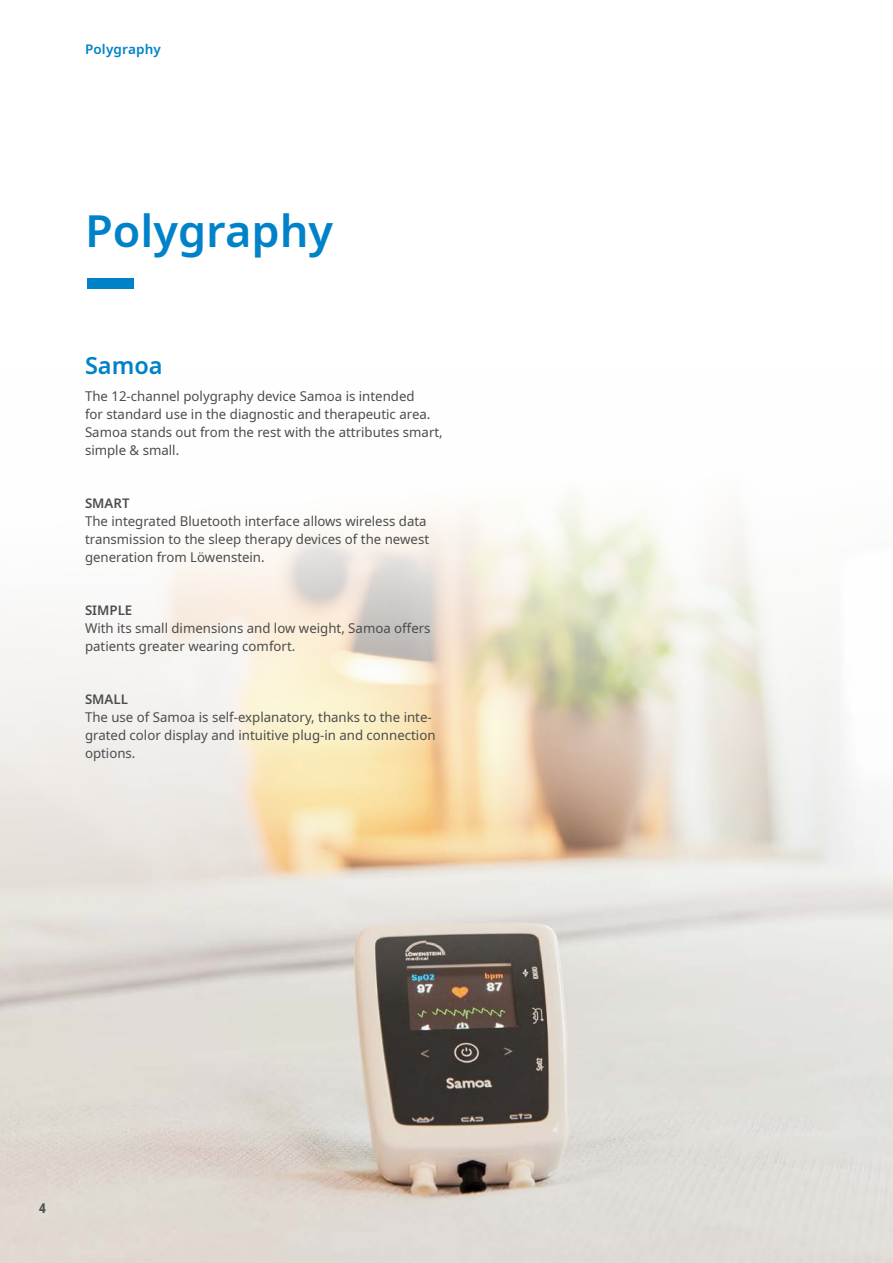
<style>
.page{position:relative;width:893px;height:1263px;background:#fff}
.page>*{position:absolute;margin:0;border:0;box-sizing:border-box;transform-origin:0 0}
.Headline{font:600 45px "Noto Sans";color:#0082c8}
.Absatzformat_1{font:600 24px "Noto Sans";color:#0082c8}
.t1{font:13.5px/18px "Noto Sans";color:#4b4c4d}
.Subline{font:600 13.5px "Noto Sans";letter-spacing:.005em;color:#0082c8}
.t2{font:700 condensed 13.5px "Noto Sans";color:#4b4c4d}
.s1{font-weight:600}
</style>
<div class="page">
<img style="left:0;top:496px;width:893px;height:767px">
<div style="left:87px;top:279px;width:47px;height:10px;background:#0082c8"></div>
<p class="Subline" style="left:85px;top:40px;width:77px">Polygraphy</p>
<p class="Headline" style="left:85px;top:199px;width:250px">Polygraphy</p>
<p class="Absatzformat_1" style="left:85px;top:349px;width:79px">Samoa</p>
<p class="t1" style="left:85px;top:387px;width:359px">The 12-channel polygraphy device Samoa is intended<br>for standard use in the diagnostic and therapeutic area.<br>Samoa stands out from the rest with the attributes smart, simple &amp; small.</p>
<p class="t1" style="left:85px;top:494px;width:346px"><span class="s1">SMART<br></span>The integrated Bluetooth interface allows wireless data transmission to the sleep therapy devices of the newest generation from Löwenstein.</p>
<p class="t1" style="left:85px;top:601px;width:347px"><span class="s1">SIMPLE<br></span>With its small dimensions and low weight, Samoa offers patients greater wearing comfort.</p>
<p class="t1" style="left:85px;top:690px;width:352px"><span class="s1">SMALL<br></span>The use of Samoa is self-explanatory, thanks to the inte&shy;grated color display and intuitive plug-in and connection options.</p>
<p class="t2" style="left:39px;top:1198px;width:8px">4</p>
</div>
